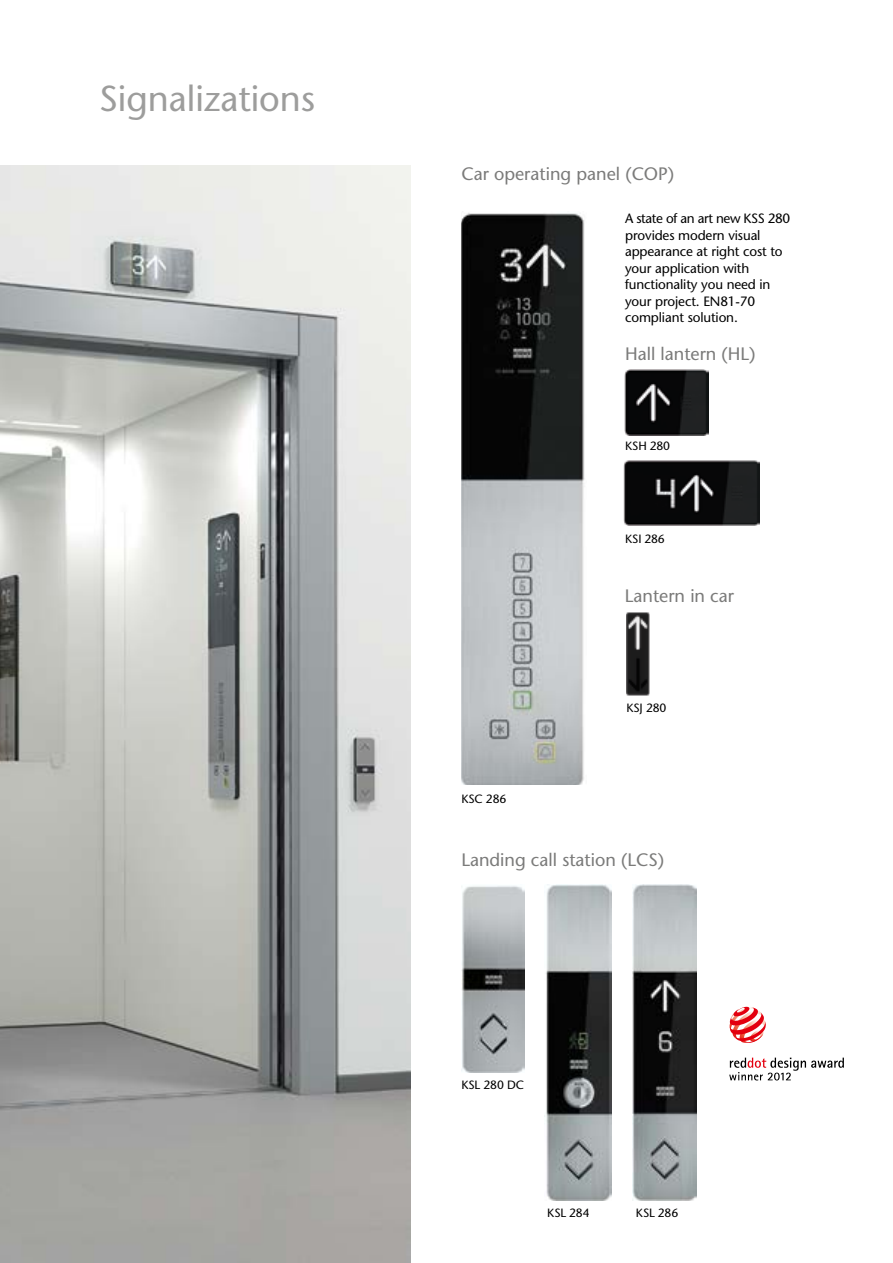
<style>
.page{position:relative;width:893px;height:1263px;background:#fff}
.page>*{position:absolute;margin:0;border:0;box-sizing:border-box;transform-origin:0 0}
.t1{font:36px "Stone Sans";color:#9d9d9c}
.t2{font:18px "Stone Sans";color:#7b7b7a}
.t3{font:13.5px/16.5px "Stone Sans";letter-spacing:-.01em;color:#000}
.t4{font:12px "Stone Sans";letter-spacing:-.01em;color:#000}
</style>
<div class="page">
<img style="left:461px;top:213px;width:124px;height:572px">
<img style="left:461px;top:886px;width:63px;height:186px">
<img style="left:544px;top:884px;width:68px;height:316px">
<img style="left:632px;top:884px;width:65px;height:316px">
<img style="left:625px;top:370px;width:84px;height:66px">
<img style="left:623px;top:460px;width:137px;height:66px">
<svg style="left:729px;top:1058px;width:115px;height:22px"></svg>
<svg style="left:730px;top:1007px;width:36px;height:36px"></svg>
<img style="left:0;top:166px;width:410px;height:1097px">
<img style="left:626px;top:613px;width:24px;height:82px">
<h1 class="t1" style="left:99px;top:76px;width:217px">Signalizations</h1>
<h2 class="t2" style="left:461px;top:163px;width:214px">Car operating panel (COP)</h2>
<p class="t3" style="left:625px;top:210px;width:167px">A state of an art new KSS 280 provides modern visual appearance at right cost to your application with functionality you need in your project. EN81-70 compliant solution.</p>
<h2 class="t2" style="left:625px;top:342px;width:132px">Hall lantern (HL)</h2>
<p class="t4" style="left:625px;top:438px;width:47px">KSH 280</p>
<p class="t4" style="left:625px;top:531px;width:41px">KSI 286</p>
<h2 class="t2" style="left:625px;top:585px;width:111px">Lantern in car</h2>
<p class="t4" style="left:461px;top:791px;width:46px">KSC 286</p>
<p class="t4" style="left:626px;top:700px;width:42px">KSJ 280</p>
<h2 class="t2" style="left:461px;top:848px;width:204px">Landing call station (LCS)</h2>
<p class="t4" style="left:461px;top:1077px;width:64px">KSL 280 DC</p>
<p class="t4" style="left:547px;top:1206px;width:44px">KSL 284</p>
<p class="t4" style="left:636px;top:1206px;width:44px">KSL 286</p>
</div>
